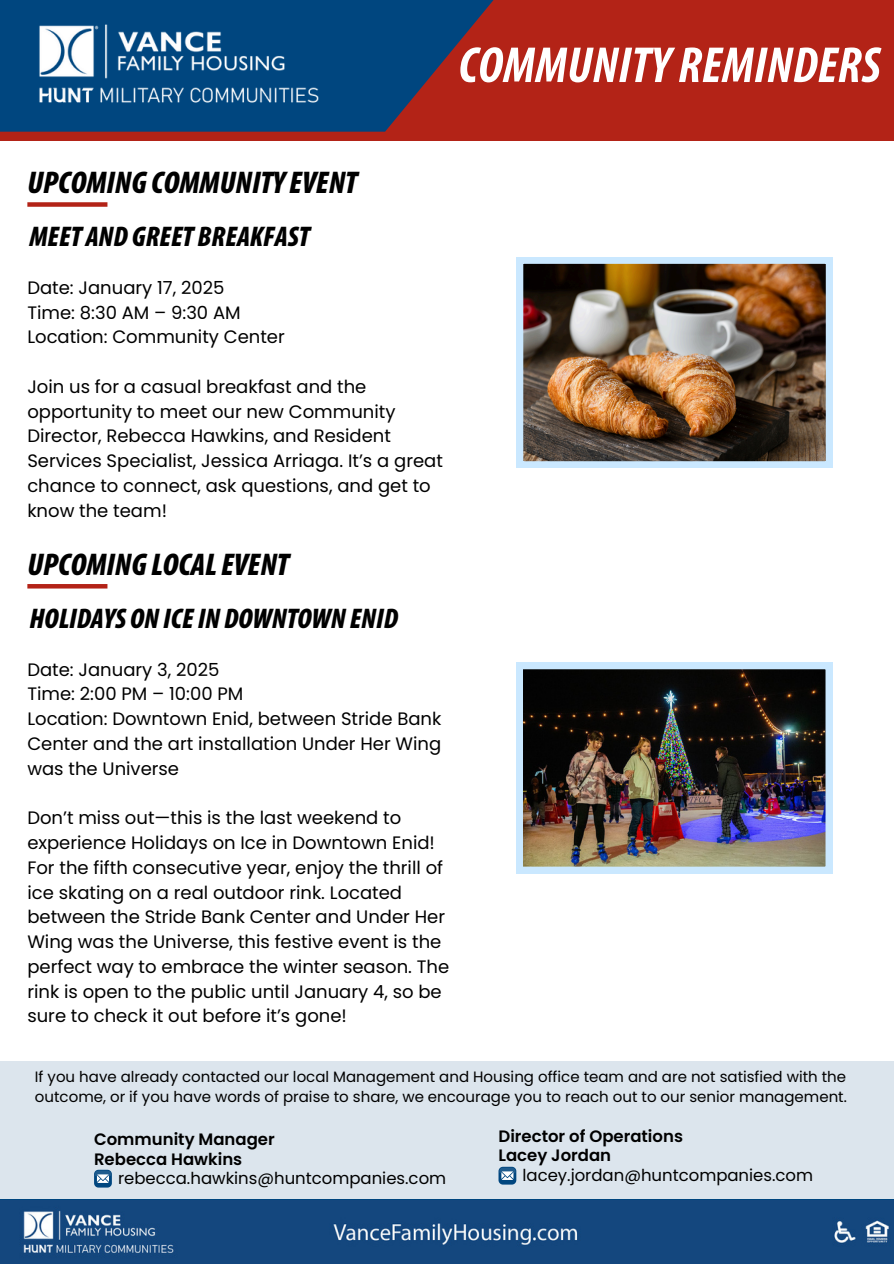
<style>
.page{position:relative;width:894px;height:1264px;background:#fff}
.page>*{position:absolute;margin:0;border:0;box-sizing:border-box;transform-origin:0 0}
.t1{font:italic 700 condensed 51px "Myriad Pro";letter-spacing:.005em;color:#fff}
.t2{font:italic 900 condensed 31.5px "Myriad Pro";color:#000}
.t3{font:italic 900 condensed 28.5px "Myriad Pro";color:#000}
.t4{font:18px/24.8px "Poppins";color:#000}
.t5{font:16.5px "Poppins";color:#000}
.t6{font:600 16.5px/19.2px "Poppins";color:#000}
.t7{font:15px/20.2px "Poppins";color:#000}
</style>
<div class="page">
<div style="left:0;top:1061px;width:893px;height:138px;background:#dce5ed"></div>
<div style="left:0;top:0;width:893px;height:141px;background:#b32317"></div>
<svg style="left:0;top:0;width:494px;height:132px;fill:#00467f"></svg>
<img style="left:11px;top:0;width:336px;height:132px">
<img style="left:0;top:1200px;width:893px;height:63px">
<svg style="left:498px;top:1166px;width:18px;height:18px"></svg>
<svg style="left:94px;top:1169px;width:18px;height:18px"></svg>
<div style="left:27px;top:202px;width:80px;height:5px;background:#b32317"></div>
<img style="left:516px;top:257px;width:316px;height:210px">
<hr style="left:27px;top:584px;width:80px;height:4px;background:#b32317">
<img style="left:516px;top:662px;width:316px;height:211px">
<p class="t1" style="left:458px;top:44px;width:423px">COMMUNITY REMINDERS</p>
<h1 class="t2" style="left:27px;top:169px;width:331px">UPCOMING COMMUNITY EVENT</h1>
<h2 class="t3" style="left:29px;top:225px;width:282px">MEET AND GREET BREAKFAST</h2>
<h4 class="t4" style="left:27px;top:275px;width:259px">Date: January 17, 2025<br>Time: 8:30 AM – 9:30 AM<br>Location: Community Center</h4>
<p class="t4" style="left:27px;top:374px;width:417px">Join us for a casual breakfast and the opportunity to meet our new Community Director, Rebecca Hawkins, and Resident Services Specialist, Jessica Arriaga. It’s a great chance to connect, ask questions, and get to know the team!</p>
<p class="t2" style="left:27px;top:551px;width:263px">UPCOMING LOCAL EVENT</p>
<h4 class="t3" style="left:29px;top:607px;width:370px">HOLIDAYS ON ICE IN DOWNTOWN ENID</h4>
<h2 class="t4" style="left:27px;top:657px;width:415px">Date: January 3, 2025<br>Time: 2:00 PM – 10:00 PM<br>Location: Downtown Enid, between Stride Bank<br>Center and the art installation Under Her Wing was the Universe</h2>
<h4 class="t4" style="left:27px;top:805px;width:423px">Don’t miss out—this is the last weekend to experience Holidays on Ice in Downtown Enid!<br>For the fifth consecutive year, enjoy the thrill of ice skating on a real outdoor rink. Located between the Stride Bank Center and Under Her Wing was the Universe, this festive event is the perfect way to embrace the winter season. The rink is open to the public until January 4, so be sure to check it out before it’s gone!</h4>
<h2 class="t7" style="left:35px;top:1066px;width:813px">If you have already contacted our local Management and Housing office team and are not satisfied with the outcome, or if you have words of praise to share, we encourage you to reach out to our senior management.</h2>
<p class="t6" style="left:94px;top:1129px;width:182px">Community Manager<br>Rebecca Hawkins</p>
<h4 class="t5" style="left:118px;top:1166px;width:329px">rebecca.hawkins@huntcompanies.com</h4>
<h2 class="t6" style="left:498px;top:1126px;width:186px">Director of Operations<br>Lacey Jordan</h2>
<p class="t5" style="left:522px;top:1163px;width:292px">lacey.jordan@huntcompanies.com</p>
</div>
